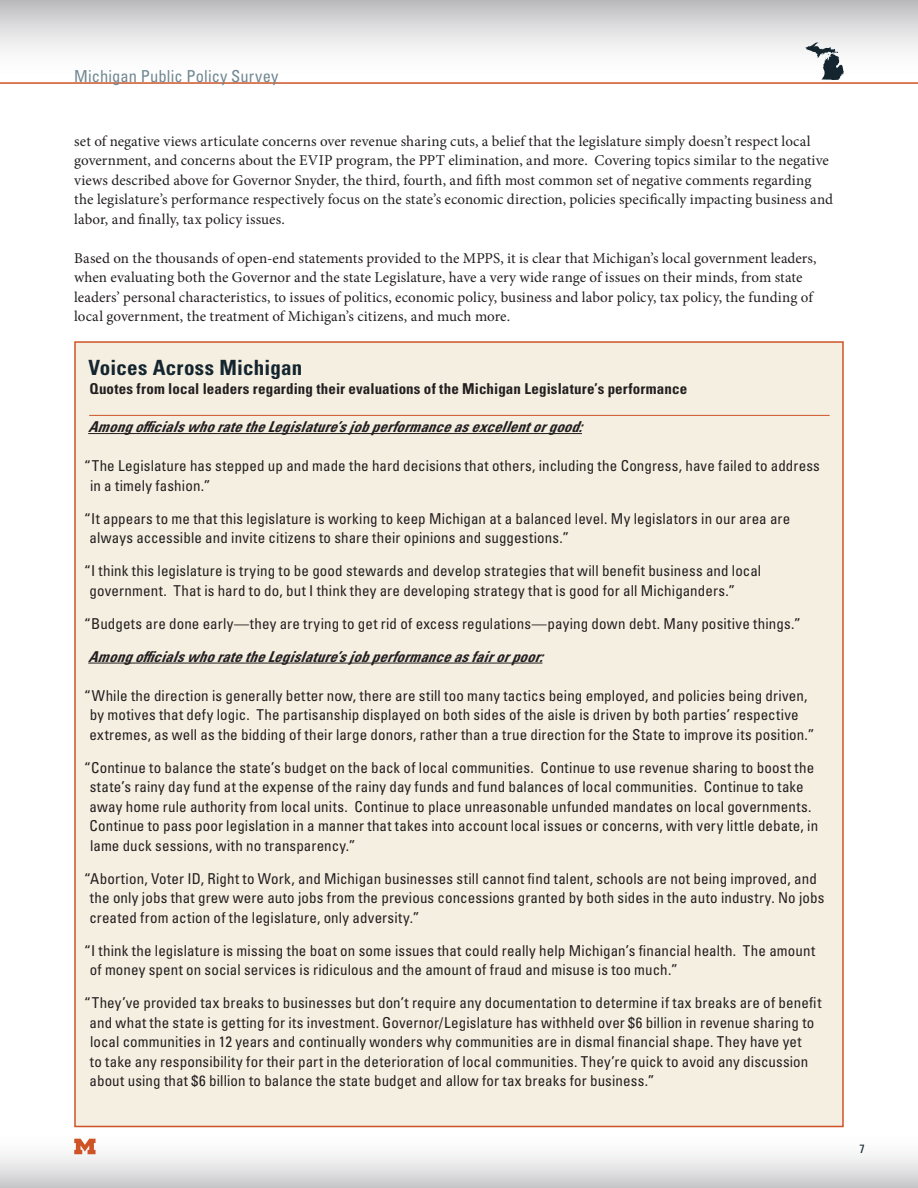
<style>
.page{position:relative;width:918px;height:1188px;background:#fff}
.page>*{position:absolute;margin:0;border:0;box-sizing:border-box;transform-origin:0 0}
.sub_title{font:700 condensed 21px "Univers LT Pro";letter-spacing:.01em;color:#14252f}
.t1{font:condensed 16.5px "Univers LT Pro";letter-spacing:.01em;color:#718791}
.t2{font:condensed 15px/19.5px "Univers LT Pro";letter-spacing:.01em;color:#231f20}
.t3{font:15px/19.5px "Minion Pro";letter-spacing:.005em;color:#231f20}
.t4{font:italic 700 condensed 15px "Univers LT Pro";letter-spacing:.005em;color:#231f20}
.t5{font:700 condensed 15px "Univers LT Pro";letter-spacing:.01em;color:#231f20}
.t6{font:condensed 12px "Univers LT Pro";color:#14252f}
.figure_body_text{font:condensed 10.5px "Univers LT Pro";letter-spacing:.035em;color:#14252f}
</style>
<div class="page">
<div style="left:0;top:1127px;width:918px;height:61px;background:linear-gradient(to bottom,#fff,#cfcfd1)"></div>
<div style="left:0;top:0;width:918px;height:84px;background:linear-gradient(to bottom,#c3c3c6,#fff)"></div>
<hr style="left:0;top:82px;width:918px;height:2px;background:#ce5327">
<svg style="left:805px;top:43px;width:39px;height:37px"></svg>
<svg style="left:74px;top:1139px;width:22px;height:15px"></svg>
<div style="left:74px;top:341px;width:770px;height:786px;background:#f5efe1;border:2px solid #ce5327"></div>
<hr style="left:88px;top:433px;width:494px;height:1px;background:#231f20">
<hr style="left:88px;top:663px;width:454px;height:1px;background:#231f20">
<hr style="left:89px;top:415px;width:741px;height:1px;background:#ce5327">
<p class="t1" style="left:74px;top:65px;width:206px">Michigan Public Policy Survey</p>
<p class="t3" style="left:74px;top:131px;width:760px">set of negative views articulate concerns over revenue sharing cuts, a belief that the legislature simply doesn’t respect local government, and concerns about the EVIP program, the PPT elimination, and more. Covering topics similar to the negative views described above for Governor Snyder, the third, fourth, and fifth most common set of negative comments regarding the legislature’s performance respectively focus on the state’s economic direction, policies specifically impacting business and labor, and finally, tax policy issues.</p>
<p class="t3" style="left:74px;top:248px;width:744px">Based on the thousands of open-end statements provided to the MPPS, it is clear that Michigan’s local government leaders, when evaluating both the Governor and the state Legislature, have a very wide range of issues on their minds, from state leaders’ personal characteristics, to issues of politics, economic policy, business and labor policy, tax policy, the funding of local government, the treatment of Michigan’s citizens, and much more.</p>
<p class="sub_title" style="left:88px;top:354px;width:215px">Voices Across Michigan</p>
<p class="t5" style="left:89px;top:380px;width:599px">Quotes from local leaders regarding their evaluations of the Michigan Legislature’s performance</p>
<p class="t4" style="left:88px;top:418px;width:498px">Among officials who rate the Legislature’s job performance as excellent or good:</p>
<p class="t2" style="left:90px;top:456px;width:731px;text-indent:-6px">“The Legislature has stepped up and made the hard decisions that others, including the Congress, have failed to address in a timely fashion.”</p>
<p class="t2" style="left:90px;top:508px;width:702px;text-indent:-5px">“It appears to me that this legislature is working to keep Michigan at a balanced level. My legislators in our area are always accessible and invite citizens to share their opinions and suggestions.”</p>
<p class="t2" style="left:90px;top:561px;width:673px;text-indent:-5px">“I think this legislature is trying to be good stewards and develop strategies that will benefit business and local government. That is hard to do, but I think they are developing strategy that is good for all Michiganders.”</p>
<p class="t2" style="left:84px;top:613px;width:718px">“Budgets are done early—they are trying to get rid of excess regulations—paying down debt. Many positive things.”</p>
<p class="t4" style="left:88px;top:647px;width:459px">Among officials who rate the Legislature’s job performance as fair or poor:</p>
<p class="t2" style="left:90px;top:685px;width:726px;text-indent:-5px">“While the direction is generally better now, there are still too many tactics being employed, and policies being driven, by motives that defy logic. The partisanship displayed on both sides of the aisle is driven by both parties’ respective extremes, as well as the bidding of their large donors, rather than a true direction for the State to improve its position.”</p>
<p class="t2" style="left:89px;top:757px;width:730px;text-indent:-5px">“Continue to balance the state’s budget on the back of local communities. Continue to use revenue sharing to boost the state’s rainy day fund at the expense of the rainy day funds and fund balances of local communities. Continue to take away home rule authority from local units. Continue to place unreasonable unfunded mandates on local governments.<br>Continue to pass poor legislation in a manner that takes into account local issues or concerns, with very little debate, in lame duck sessions, with no transparency.”</p>
<p class="t2" style="left:89px;top:868px;width:736px;text-indent:-5px">“Abortion, Voter ID, Right to Work, and Michigan businesses still cannot find talent, schools are not being improved, and the only jobs that grew were auto jobs from the previous concessions granted by both sides in the auto industry. No jobs created from action of the legislature, only adversity.”</p>
<p class="t2" style="left:90px;top:940px;width:727px;text-indent:-5px">“I think the legislature is missing the boat on some issues that could really help Michigan’s financial health. The amount of money spent on social services is ridiculous and the amount of fraud and misuse is too much.”</p>
<p class="t2" style="left:90px;top:993px;width:733px;text-indent:-5px">“They’ve provided tax breaks to businesses but don’t require any documentation to determine if tax breaks are of benefit and what the state is getting for its investment. Governor/Legislature has withheld over $6 billion in revenue sharing to local communities in 12 years and continually wonders why communities are in dismal financial shape. They have yet<br>to take any responsibility for their part in the deterioration of local communities. They’re quick to avoid any discussion about using that $6 billion to balance the state budget and allow for tax breaks for business.”</p>
<p class="figure_body_text" style="left:486px;top:872px;width:73px">party identifiers</p>
<p class="t6" style="left:859px;top:1142px;width:7px">7</p>
</div>
